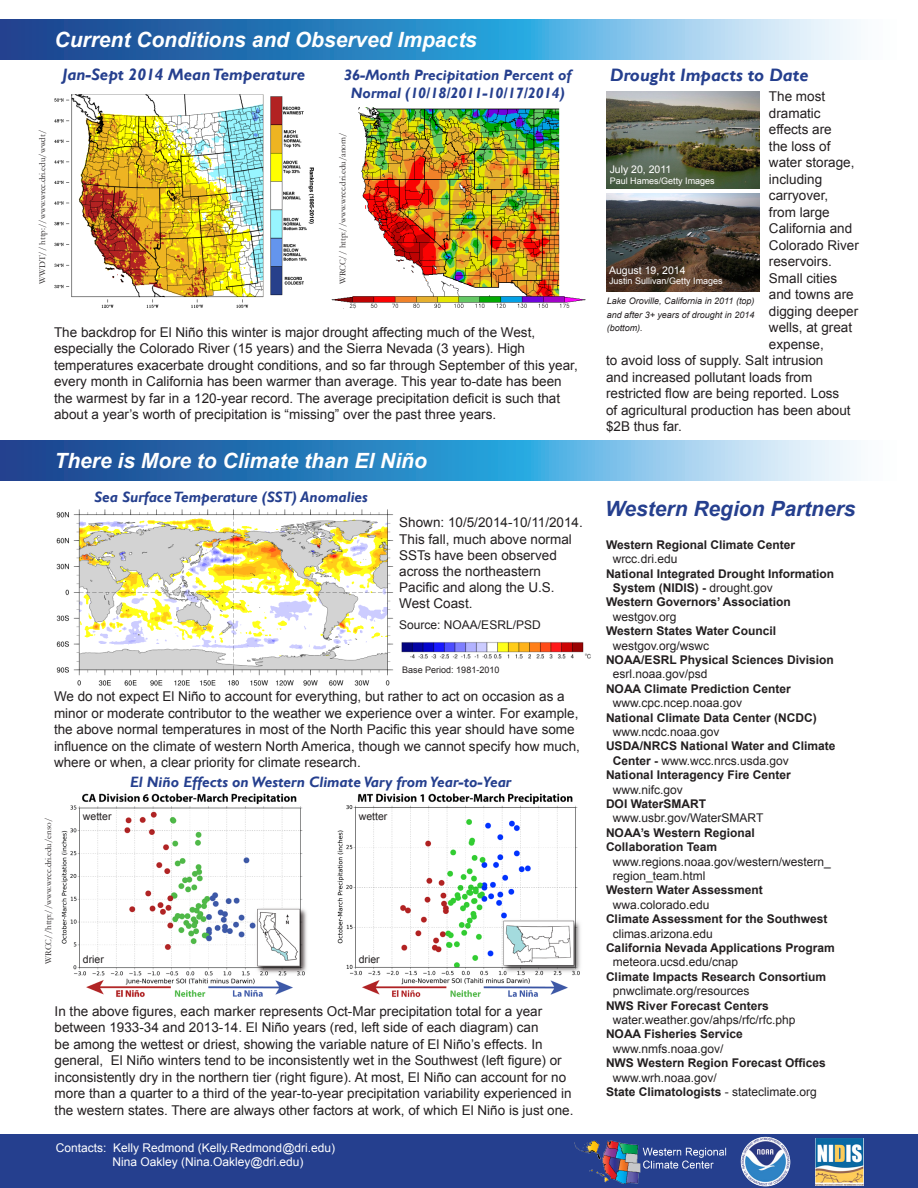
<style>
.page{position:relative;width:918px;height:1188px;background:#fff}
.page>*{position:absolute;margin:0;border:0;box-sizing:border-box;transform-origin:0 0}
.t1{font:italic 700 21px "Arial";color:#fff}
.t2{font:italic 700 21px "Arial";color:#253f8e}
.t3{font:italic 700 18px "Gill Sans";color:#253f8e}
.t4{font:italic 700 16.5px "Gill Sans";color:#253f8e}
.t5{font:italic 700 15px/18px "Gill Sans";color:#253f8e;text-align:center}
.t6{font:13.5px/16.5px "Arial";color:#231f20}
.t7{font:700 12px/14.4px "Arial";color:#231f20}
.t8{font:12px "Arial";color:#231f20}
.t9{font:12px/14.4px "Arial";color:#fff}
.t10{font:10.5px "Arial";color:#fff}
.t11{font:10.5px "Arial";color:#231f20}
.t12{font:9px "Garamond";color:#231f20}
.t13{font:italic 9px/13.5px "Arial";color:#231f20;text-align:justify}
.t14{font:9px "Arial";color:#fff}
.t15{font:9px "Arial";color:#231f20}
.s1{font-weight:400}
.s2{font-weight:700}
</style>
<div class="page">
<div style="left:0;top:1134px;width:918px;height:54px;background:#253f8e"></div>
<svg style="left:1px;top:20px;width:856px;height:39px;background:#5496ca"></svg>
<svg style="left:0;top:441px;width:857px;height:39px;background:#5497ca"></svg>
<img style="left:752px;top:1137px;width:14px;height:4px">
<img style="left:815px;top:1138px;width:49px;height:47px">
<img style="left:575px;top:1140px;width:151px;height:43px">
<img style="left:337px;top:793px;width:243px;height:204px">
<img style="left:55px;top:94px;width:258px;height:214px">
<img style="left:331px;top:107px;width:255px;height:201px">
<div style="left:340px;top:102px;width:14px;height:182px;background:#fff"></div>
<img style="left:56px;top:509px;width:338px;height:177px">
<img style="left:61px;top:793px;width:246px;height:204px">
<img style="left:401px;top:642px;width:190px;height:17px">
<img style="left:607px;top:91px;width:153px;height:98px">
<img style="left:606px;top:194px;width:153px;height:97px">
<h1 class="t1" style="left:55px;top:26px;width:424px">Current Conditions and Observed Impacts</h1>
<p class="t4" style="left:63px;top:65px;width:244px">Jan-Sept 2014 Mean Temperature</p>
<p class="t5" style="left:344px;top:66px;width:229px">36-Month Precipitation Percent of<br>Normal (10/18/2011-10/17/2014)</p>
<p class="t12" style="left:37px;top:284px;width:156px;rotate:-90deg">WWDT// http://www.wrcc.dri.edu/wwdt/</p>
<p class="t12" style="left:337px;top:284px;width:153px;rotate:-90deg">WRCC// http://www.wrcc.dri.edu/anom/</p>
<p class="t6" style="left:54px;top:324px;width:525px">The backdrop for El Niño this winter is major drought affecting much of the West, especially the Colorado River (15 years) and the Sierra Nevada (3 years). High temperatures exacerbate drought conditions, and so far through September of this year, every month in California has been warmer than average. This year to-date has been the warmest by far in a 120-year record. The average precipitation deficit is such that about a year’s worth of precipitation is “missing” over the past three years.</p>
<h1 class="t1" style="left:55px;top:447px;width:374px">There is More to Climate than El Niño</h1>
<p class="t5" style="left:94px;top:489px;width:275px">Sea Surface Temperature (SST) Anomalies</p>
<p class="t6" style="left:399px;top:515px;width:185px">Shown: 10/5/2014-10/11/2014.<br>This fall, much above normal<br>SSTs have been observed across the northeastern<br>Pacific and along the U.S.<br>West Coast.</p>
<p class="t8" style="left:399px;top:617px;width:143px">Source: NOAA/ESRL/PSD</p>
<p class="t15" style="left:402px;top:664px;width:99px">Base Period: 1981-2010</p>
<p class="t6" style="left:54px;top:688px;width:528px">We do not expect El Niño to account for everything, but rather to act on occasion as a minor or moderate contributor to the weather we experience over a winter. For example, the above normal temperatures in most of the North Pacific this year should have some influence on the climate of western North America, though we cannot specify how much, where or when, a clear priority for climate research.</p>
<p class="t12" style="left:43px;top:964px;width:147px;rotate:-90deg">WRCC//http://www.wrcc.dri.edu/enso/</p>
<p class="t5" style="left:130px;top:773px;width:383px">El Niño Effects on Western Climate Vary from Year-to-Year</p>
<p class="t11" style="left:83px;top:810px;width:30px">wetter</p>
<p class="t11" style="left:359px;top:810px;width:30px">wetter</p>
<p class="t11" style="left:83px;top:953px;width:22px">drier</p>
<p class="t11" style="left:359px;top:953px;width:23px">drier</p>
<p class="t6" style="left:55px;top:1003px;width:520px">In the above figures, each marker represents Oct-Mar precipitation total for a year between 1933-34 and 2013-14. El Niño years (red, left side of each diagram) can<br>be among the wettest or driest, showing the variable nature of El Niño’s effects. In general, El Niño winters tend to be inconsistently wet in the Southwest (left figure) or inconsistently dry in the northern tier (right figure). At most, El Niño can account for no more than a quarter to a third of the year-to-year precipitation variability experienced in the western states. There are always other factors at work, of which El Niño is just one.</p>
<p class="t9" style="left:113px;top:1140px;width:224px;text-indent:-57px">Contacts: Kelly Redmond (Kelly.Redmond@dri.edu)<br>Nina Oakley (Nina.Oakley@dri.edu)</p>
<p class="t3" style="left:610px;top:64px;width:200px">Drought Impacts to Date</p>
<p class="t6" style="left:769px;top:88px;width:58px">The most</p>
<p class="t6" style="left:769px;top:105px;width:53px">dramatic</p>
<p class="t6" style="left:769px;top:121px;width:64px">effects are</p>
<p class="t6" style="left:769px;top:138px;width:63px">the loss of</p>
<p class="t6" style="left:769px;top:154px;width:87px">water storage,</p>
<p class="t6" style="left:769px;top:171px;width:55px">including</p>
<p class="t6" style="left:769px;top:187px;width:61px">carryover,</p>
<p class="t6" style="left:769px;top:204px;width:62px">from large</p>
<p class="t6" style="left:769px;top:220px;width:85px">California and</p>
<p class="t6" style="left:769px;top:237px;width:92px">Colorado River</p>
<p class="t6" style="left:769px;top:253px;width:65px">reservoirs.</p>
<p class="t6" style="left:769px;top:270px;width:70px">Small cities</p>
<p class="t6" style="left:769px;top:286px;width:86px">and towns are</p>
<p class="t6" style="left:769px;top:303px;width:91px">digging deeper</p>
<p class="t6" style="left:769px;top:319px;width:85px">wells, at great</p>
<p class="t6" style="left:769px;top:336px;width:56px">expense,</p>
<p class="t6" style="left:606px;top:352px;width:219px">to avoid loss of supply. Salt intrusion</p>
<p class="t6" style="left:606px;top:369px;width:208px">and increased pollutant loads from</p>
<p class="t6" style="left:606px;top:385px;width:235px">restricted flow are being reported. Loss</p>
<p class="t6" style="left:606px;top:402px;width:246px">of agricultural production has been about</p>
<p class="t6" style="left:606px;top:418px;width:77px">$2B thus far.</p>
<p class="t10" style="left:610px;top:162px;width:63px">July 20, 2011</p>
<p class="t14" style="left:610px;top:175px;width:107px">Paul Hames/Getty Images</p>
<p class="t10" style="left:609px;top:263px;width:78px">August 19, 2014</p>
<p class="t14" style="left:609px;top:275px;width:115px">Justin Sullivan/Getty Images</p>
<p class="t13" style="left:607px;top:294px;width:149px">Lake Oroville, California in 2011 (top) and after 3+ years of drought in 2014 (bottom).</p>
<p class="t2" style="left:605px;top:495px;width:252px">Western Region Partners</p>
<p class="t7" style="left:606px;top:538px;width:191px">Western Regional Climate Center</p>
<p class="t8" style="left:613px;top:551px;width:66px">wrcc.dri.edu</p>
<p class="t7" style="left:613px;top:566px;width:223px;text-indent:-7px">National Integrated Drought Information<br>System (NIDIS) - <span class="s1">drought.gov</span></p>
<p class="t7" style="left:606px;top:595px;width:186px">Western Governors’ Association</p>
<p class="t8" style="left:613px;top:609px;width:65px">westgov.org</p>
<p class="t7" style="left:606px;top:624px;width:172px">Western States Water Council</p>
<p class="t8" style="left:613px;top:637px;width:98px">westgov.org/wswc</p>
<p class="t7" style="left:606px;top:653px;width:229px">NOAA/ESRL Physical Sciences Division</p>
<p class="t8" style="left:613px;top:666px;width:96px">esrl.noaa.gov/psd</p>
<p class="t7" style="left:606px;top:682px;width:186px">NOAA Climate Prediction Center</p>
<p class="t8" style="left:613px;top:695px;width:131px">www.cpc.ncep.noaa.gov</p>
<p class="t7" style="left:606px;top:710px;width:212px">National Climate Data Center (NCDC)</p>
<p class="t8" style="left:613px;top:724px;width:108px">www.ncdc.noaa.gov</p>
<p class="t7" style="left:606px;top:739px;width:231px">USDA/NRCS National Water and Climate</p>
<p class="t8" style="left:613px;top:753px;width:178px"><span class="s2">Center -</span> www.wcc.nrcs.usda.gov</p>
<p class="t7" style="left:606px;top:768px;width:186px">National Interagency Fire Center</p>
<p class="t8" style="left:613px;top:781px;width:72px">www.nifc.gov</p>
<p class="t7" style="left:606px;top:797px;width:102px">DOI WaterSMART</p>
<p class="t8" style="left:613px;top:810px;width:152px">www.usbr.gov/WaterSMART</p>
<p class="t7" style="left:606px;top:826px;width:150px">NOAA’s Western Regional</p>
<p class="t7" style="left:606px;top:840px;width:113px">Collaboration Team</p>
<p class="t8" style="left:613px;top:853px;width:220px">www.regions.noaa.gov/western/western_</p>
<p class="t8" style="left:613px;top:868px;width:94px">region_team.html</p>
<p class="t7" style="left:606px;top:883px;width:158px">Western Water Assessment</p>
<p class="t8" style="left:613px;top:897px;width:98px">wwa.colorado.edu</p>
<p class="t7" style="left:606px;top:912px;width:223px">Climate Assessment for the Southwest</p>
<p class="t8" style="left:613px;top:925px;width:102px">climas.arizona.edu</p>
<p class="t7" style="left:606px;top:941px;width:230px">California Nevada Applications Program</p>
<p class="t8" style="left:613px;top:954px;width:127px">meteora.ucsd.edu/cnap</p>
<p class="t7" style="left:606px;top:970px;width:222px">Climate Impacts Research Consortium</p>
<p class="t8" style="left:613px;top:983px;width:138px">pnwclimate.org/resources</p>
<p class="t7" style="left:606px;top:998px;width:164px">NWS River Forecast Centers</p>
<p class="t8" style="left:613px;top:1012px;width:184px">water.weather.gov/ahps/rfc/rfc.php</p>
<p class="t7" style="left:606px;top:1027px;width:138px">NOAA Fisheries Service</p>
<p class="t8" style="left:613px;top:1041px;width:112px">www.nmfs.noaa.gov/</p>
<p class="t7" style="left:606px;top:1056px;width:221px">NWS Western Region Forecast Offices</p>
<p class="t8" style="left:613px;top:1069px;width:106px">www.wrh.noaa.gov/</p>
<p class="t7" style="left:606px;top:1085px;width:212px">State Climatologists <span class="s1">- stateclimate.org</span></p>
</div>
